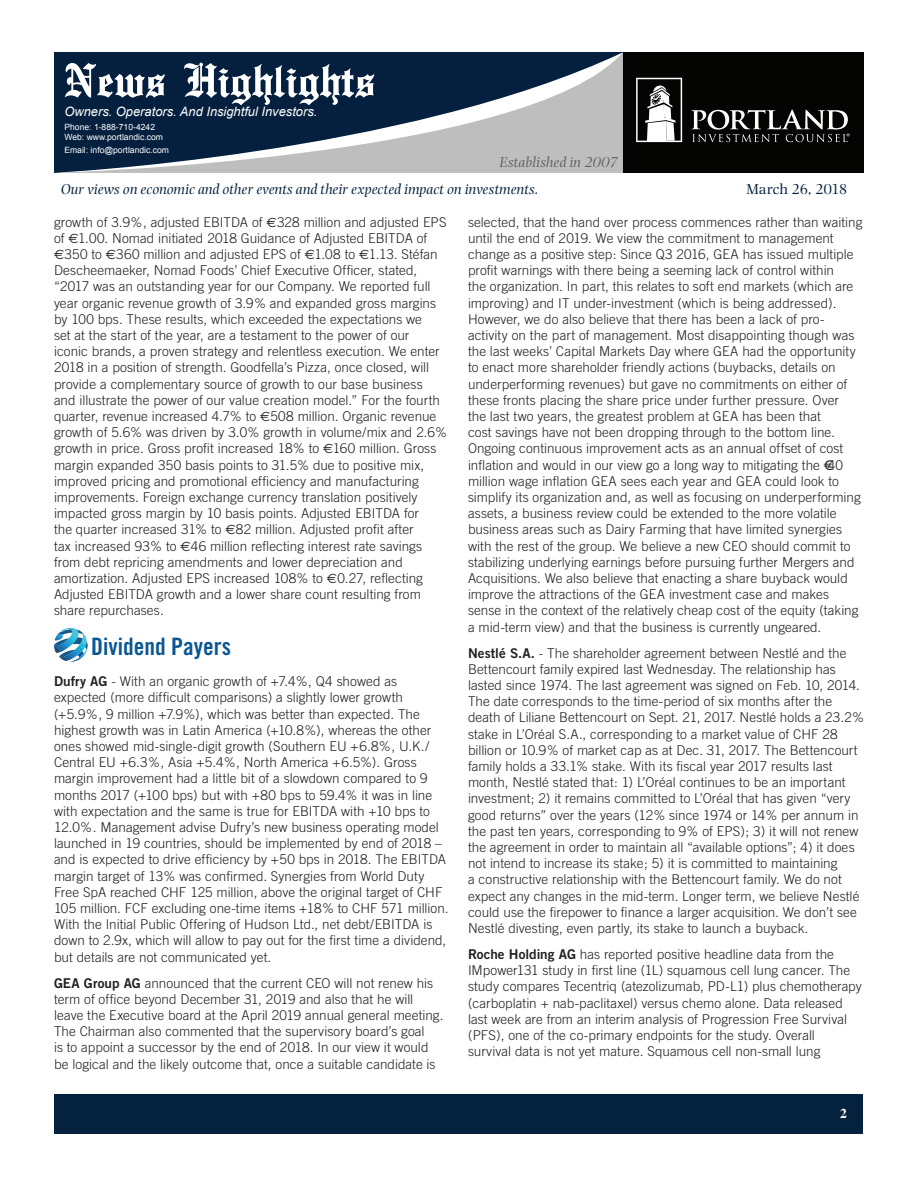
<style>
.page{position:relative;width:918px;height:1188px;background:#fff}
.page>*{position:absolute;margin:0;border:0;box-sizing:border-box;transform-origin:0 0}
.t1{font:500 51px "English Towne";color:#fff}
.t2{font:24px "Trade Gothic Bold Cond Twenty";color:#0b5793}
.t3{font:italic 15px "Photina";color:#04213e}
.t4{font:italic 15px "Photina";color:#636366}
.t5{font:15px "Photina";letter-spacing:-.015em;color:#04213e}
.Article_-_Body{font:300 13.5px/16.2px "Trade Gothic";color:#231f20}
.t6{font:700 13.5px "Times";color:#fff}
.t7{font:italic 12.9px "Arial";color:#fff}
.t8{font:8.55px/10.4px "Arial";color:#fff}
.s1{font-family:"Euro Sans";font-weight:400}
.s2{font-family:"Trade Gothic Bold Two";font-weight:400}
</style>
<div class="page">
<div style="left:606px;top:52px;width:258px;height:121px;background:#040503"></div>
<div style="left:55px;top:1094px;width:808px;height:39px;background:#04213e"></div>
<svg style="left:54px;top:53px;width:569px;height:120px;background:#4d5d71"></svg>
<svg style="left:636px;top:78px;width:46px;height:64px"></svg>
<svg style="left:691px;top:110px;width:159px;height:32px"></svg>
<svg style="left:54px;top:628px;width:34px;height:34px"></svg>
<h1 class="t1" style="left:64px;top:51px;width:312px">News Highlights</h1>
<p class="t7" style="left:64px;top:103px;width:255px">Owners. Operators. And Insightful Investors.</p>
<p class="t8" style="left:64px;top:122px;width:100px">Phone: 1-888-710-4242<br>Web: www.portlandic.com</p>
<p class="t8" style="left:64px;top:145px;width:106px">Email: info@portlandic.com</p>
<p class="t4" style="left:499px;top:153px;width:120px">Established in 2007</p>
<p class="t3" style="left:61px;top:181px;width:479px">Our views on economic and other events and their expected impact on investments.</p>
<p class="t5" style="left:747px;top:180px;width:103px">March 26, 2018</p>
<p class="Article_-_Body" style="left:54px;top:214px;width:395px">growth of 3.9%, adjusted EBITDA of <span class="s1">€</span>328 million and adjusted EPS of <span class="s1">€</span>1.00. Nomad initiated 2018 Guidance of Adjusted EBITDA of <span class="s1">€</span>350 to <span class="s1">€</span>360 million and adjusted EPS of <span class="s1">€</span>1.08 to <span class="s1">€</span>1.13. Stéfan Descheemaeker, Nomad Foods’ Chief Executive Officer, stated, “2017 was an outstanding year for our Company. We reported full year organic revenue growth of 3.9% and expanded gross margins by 100 bps. These results, which exceeded the expectations we<br>set at the start of the year, are a testament to the power of our<br>iconic brands, a proven strategy and relentless execution. We enter 2018 in a position of strength. Goodfella’s Pizza, once closed, will provide a complementary source of growth to our base business and illustrate the power of our value creation model.” For the fourth quarter, revenue increased 4.7% to <span class="s1">€</span>508 million. Organic revenue growth of 5.6% was driven by 3.0% growth in volume/mix and 2.6% growth in price. Gross profit increased 18% to <span class="s1">€</span>160 million. Gross margin expanded 350 basis points to 31.5% due to positive mix, improved pricing and promotional efficiency and manufacturing improvements. Foreign exchange currency translation positively impacted gross margin by 10 basis points. Adjusted EBITDA for<br>the quarter increased 31% to <span class="s1">€</span>82 million. Adjusted profit after<br>tax increased 93% to <span class="s1">€</span>46 million reflecting interest rate savings from debt repricing amendments and lower depreciation and amortization. Adjusted EPS increased 108% to <span class="s1">€</span>0.27, reflecting Adjusted EBITDA growth and a lower share count resulting from share repurchases.</p>
<p class="t2" style="left:91px;top:632px;width:141px">Dividend Payers</p>
<p class="Article_-_Body" style="left:54px;top:673px;width:396px"><span class="s2">Dufry AG</span> - With an organic growth of +7.4%, Q4 showed as expected (more difficult comparisons) a slightly lower growth (+5.9%, 9 million +7.9%), which was better than expected. The highest growth was in Latin America (+10.8%), whereas the other ones showed mid-single-digit growth (Southern EU +6.8%, U.K./ Central EU +6.3%, Asia +5.4%, North America +6.5%). Gross margin improvement had a little bit of a slowdown compared to 9 months 2017 (+100 bps) but with +80 bps to 59.4% it was in line with expectation and the same is true for EBITDA with +10 bps to 12.0%. Management advise Dufry’s new business operating model launched in 19 countries, should be implemented by end of 2018 – and is expected to drive efficiency by +50 bps in 2018. The EBITDA margin target of 13% was confirmed. Synergies from World Duty Free SpA reached CHF 125 million, above the original target of CHF 105 million. FCF excluding one-time items +18% to CHF 571 million.<br>With the Initial Public Offering of Hudson Ltd., net debt/EBITDA is down to 2.9x, which will allow to pay out for the first time a dividend, but details are not communicated yet.</p>
<p class="Article_-_Body" style="left:54px;top:975px;width:391px"><span class="s2">GEA Group AG</span> announced that the current CEO will not renew his term of office beyond December 31, 2019 and also that he will leave the Executive board at the April 2019 annual general meeting.<br>The Chairman also commented that the supervisory board’s goal<br>is to appoint a successor by the end of 2018. In our view it would be logical and the likely outcome that, once a suitable candidate is</p>
<p class="Article_-_Body" style="left:468px;top:214px;width:396px">selected, that the hand over process commences rather than waiting until the end of 2019. We view the commitment to management change as a positive step: Since Q3 2016, GEA has issued multiple profit warnings with there being a seeming lack of control within<br>the organization. In part, this relates to soft end markets (which are improving) and IT under-investment (which is being addressed).<br>However, we do also believe that there has been a lack of pro&shy;activity on the part of management. Most disappointing though was the last weeks’ Capital Markets Day where GEA had the opportunity to enact more shareholder friendly actions (buybacks, details on underperforming revenues) but gave no commitments on either of these fronts placing the share price under further pressure. Over<br>the last two years, the greatest problem at GEA has been that<br>cost savings have not been dropping through to the bottom line.<br>Ongoing continuous improvement acts as an annual offset of cost inflation and would in our view go a long way to mitigating the €40 million wage inflation GEA sees each year and GEA could look to simplify its organization and, as well as focusing on underperforming assets, a business review could be extended to the more volatile business areas such as Dairy Farming that have limited synergies with the rest of the group. We believe a new CEO should commit to stabilizing underlying earnings before pursuing further Mergers and Acquisitions. We also believe that enacting a share buyback would improve the attractions of the GEA investment case and makes sense in the context of the relatively cheap cost of the equity (taking a mid-term view) and that the business is currently ungeared.</p>
<p class="Article_-_Body" style="left:468px;top:645px;width:398px"><span class="s2">Nestlé S.A.</span> - The shareholder agreement between Nestlé and the Bettencourt family expired last Wednesday. The relationship has lasted since 1974. The last agreement was signed on Feb. 10, 2014.<br>The date corresponds to the time-period of six months after the death of Liliane Bettencourt on Sept. 21, 2017. Nestlé holds a 23.2% stake in L’Oréal S.A., corresponding to a market value of CHF 28 billion or 10.9% of market cap as at Dec. 31, 2017. The Bettencourt family holds a 33.1% stake. With its fiscal year 2017 results last month, Nestlé stated that: 1) L’Oréal continues to be an important investment; 2) it remains committed to L’Oréal that has given “very good returns” over the years (12% since 1974 or 14% per annum in the past ten years, corresponding to 9% of EPS); 3) it will not renew the agreement in order to maintain all “available options”; 4) it does not intend to increase its stake; 5) it is committed to maintaining<br>a constructive relationship with the Bettencourt family. We do not expect any changes in the mid-term. Longer term, we believe Nestlé could use the firepower to finance a larger acquisition. We don’t see Nestlé divesting, even partly, its stake to launch a buyback.</p>
<p class="Article_-_Body" style="left:468px;top:946px;width:395px"><span class="s2">Roche Holding AG</span> has reported positive headline data from the IMpower131 study in first line (1L) squamous cell lung cancer. The study compares Tecentriq (atezolizumab, PD-L1) plus chemotherapy (carboplatin + nab-paclitaxel) versus chemo alone. Data released last week are from an interim analysis of Progression Free Survival (PFS), one of the co-primary endpoints for the study. Overall<br>survival data is not yet mature. Squamous cell non-small lung</p>
<p class="t6" style="left:840px;top:1100px;width:8px">2</p>
</div>
